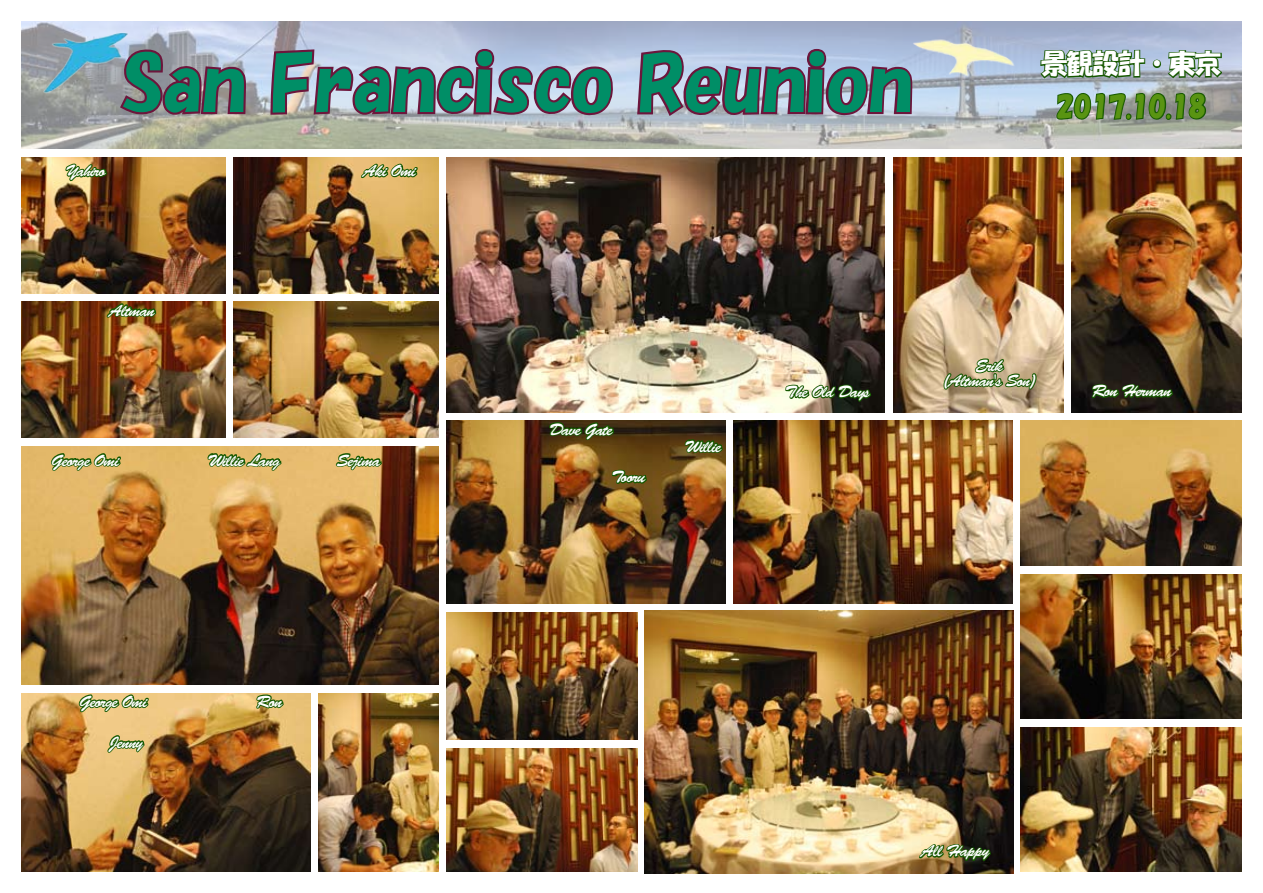
<style>
.page{position:relative;width:1263px;height:893px;background:#fff}
.page>*{position:absolute;margin:0;border:0;box-sizing:border-box;transform-origin:0 0}
.t1{font:75px "HGP Soei Kakupoptai";color:#008e66}
.t2{font:27px "HGP Soei Kakupoptai";color:#599412}
.t3{font:27px "HGP Soei Kakupoptai";letter-spacing:-.05em;color:#fff}
.t4{font:16.5px "Brush Script Std";letter-spacing:-.05em;color:#fff}
</style>
<div class="page">
<img style="left:446px;top:157px;width:438px;height:255px">
<img style="left:21px;top:446px;width:417px;height:239px">
<img style="left:446px;top:612px;width:192px;height:128px">
<img style="left:234px;top:302px;width:204px;height:136px">
<img style="left:446px;top:421px;width:279px;height:183px">
<img style="left:733px;top:421px;width:279px;height:183px">
<img style="left:234px;top:157px;width:204px;height:136px">
<img style="left:21px;top:157px;width:204px;height:136px">
<img style="left:21px;top:693px;width:289px;height:179px">
<img style="left:22px;top:21px;width:1220px;height:128px">
<img style="left:1020px;top:421px;width:222px;height:145px">
<img style="left:1020px;top:727px;width:222px;height:145px">
<img style="left:446px;top:748px;width:192px;height:124px">
<img style="left:645px;top:611px;width:368px;height:262px">
<img style="left:1020px;top:574px;width:222px;height:145px">
<img style="left:893px;top:157px;width:170px;height:255px">
<img style="left:21px;top:302px;width:204px;height:136px">
<img style="left:1071px;top:157px;width:171px;height:255px">
<img style="left:319px;top:693px;width:119px;height:179px">
<img style="left:30px;top:21px;width:118px;height:79px">
<img style="left:908px;top:21px;width:112px;height:72px">
<svg style="left:117px;top:49px;width:131px;height:69px;background:#907686"></svg>
<svg style="left:635px;top:46px;width:279px;height:73px;background:#a191ad"></svg>
<svg style="left:1039px;top:21px;width:184px;height:101px;background:#869e96"></svg>
<svg style="left:64px;top:157px;width:45px;height:25px"></svg>
<img style="left:50px;top:248px;width:107px;height:250px">
<img style="left:268px;top:21px;width:347px;height:158px">
<svg style="left:254px;top:693px;width:31px;height:35px"></svg>
<svg style="left:78px;top:529px;width:72px;height:225px;background:#9c7b4b"></svg>
<img style="left:207px;top:351px;width:76px;height:147px">
<svg style="left:335px;top:452px;width:48px;height:19px"></svg>
<svg style="left:548px;top:420px;width:68px;height:22px"></svg>
<img style="left:918px;top:789px;width:75px;height:73px">
<img style="left:784px;top:220px;width:88px;height:222px">
<svg style="left:610px;top:468px;width:38px;height:18px"></svg>
<img style="left:684px;top:337px;width:40px;height:117px">
<svg style="left:942px;top:318px;width:95px;height:73px;background:#b6ab7e"></svg>
<svg style="left:1090px;top:383px;width:84px;height:30px;background:#1c2a0e"></svg>
<h1 class="t1" style="left:121px;top:47px;width:793px">San Francisco Reunion</h1>
<p class="t4" style="left:66px;top:161px;width:42px">Yahiro</p>
<p class="t4" style="left:363px;top:161px;width:54px">Aki Omi</p>
<h2 class="t3" style="left:1041px;top:50px;width:182px">景観設計・東京</h2>
<h2 class="t2" style="left:1056px;top:93px;width:151px">2017.10.18</h2>
<p class="t4" style="left:109px;top:301px;width:47px">Altman</p>
<p class="t4" style="left:52px;top:451px;width:69px">George Omi</p>
<p class="t4" style="left:208px;top:451px;width:74px">Willie Lang</p>
<p class="t4" style="left:337px;top:451px;width:45px">Sejima</p>
<p class="t4" style="left:549px;top:420px;width:65px">Dave Gate</p>
<p class="t4" style="left:612px;top:468px;width:35px">Tooru</p>
<p class="t4" style="left:685px;top:437px;width:38px">Willie</p>
<p class="t4" style="left:785px;top:383px;width:86px">The Old Days</p>
<p class="t4" style="left:975px;top:356px;width:29px">Erik</p>
<p class="t4" style="left:944px;top:371px;width:93px">(Altman s' Son)</p>
<p class="t4" style="left:1092px;top:382px;width:81px">Ron Herman</p>
<p class="t4" style="left:79px;top:692px;width:69px">George Omi</p>
<p class="t4" style="left:109px;top:733px;width:36px">Jenny</p>
<p class="t4" style="left:257px;top:692px;width:27px">Ron</p>
<p class="t4" style="left:921px;top:842px;width:70px">All Happy</p>
</div>
